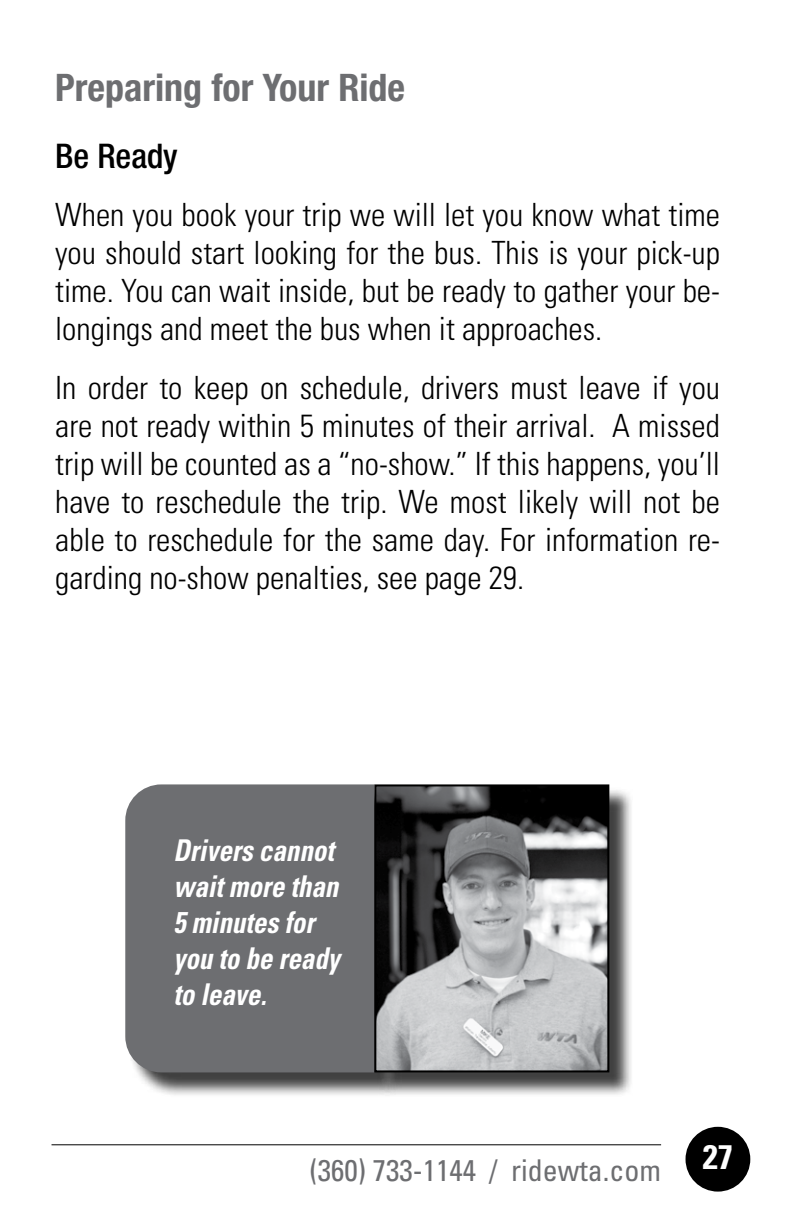
<style>
.page{position:relative;width:792px;height:1224px;background:#fff}
.page>*{position:absolute;margin:0;border:0;box-sizing:border-box;transform-origin:0 0}
.t1{font:700 condensed 38px "Helvetica Neue";color:#6d6e71}
.t2{font:500 condensed 34px "Helvetica Neue";color:#000}
.t3{font:700 condensed 34px "Univers LT Std";color:#fff}
.t4{font:300 condensed 32px/38px "Univers LT Std";color:#000;text-align:justify}
.t5{font:italic 700 condensed 30px/36px "Univers LT Std";color:#fff;scale:.9 1}
.t6{font:condensed 30px "Univers LT Std";color:#6d6e71}
</style>
<div class="page">
<div style="left:686px;top:1127px;width:64px;height:65px;background:#000;border-radius:50%"></div>
<hr style="left:52px;top:1144px;width:609px;height:1px;background:#000">
<div style="left:128px;top:787px;width:271px;height:311px;background:#000;opacity:.75"></div>
<div style="left:125px;top:784px;width:249px;height:288px;background:#6d6e71"></div>
<div style="left:377px;top:787px;width:257px;height:310px;background:#000;opacity:.75"></div>
<img style="left:377px;top:787px;width:229px;height:282px">
<div style="left:374px;top:784px;width:235px;height:288px;border:2px solid #000"></div>
<p class="t1" style="left:55px;top:64px;width:351px">Preparing for Your Ride</p>
<p class="t2" style="left:55px;top:135px;width:124px">Be Ready</p>
<p class="t4" style="left:55px;top:196px;width:666px">When you book your trip we will let you know what time you should start looking for the bus. This is your pick-up time. You can wait inside, but be ready to gather your be&shy;longings and meet the bus when it approaches.</p>
<p class="t4" style="left:55px;top:369px;width:666px">In order to keep on schedule, drivers must leave if you are not ready within 5 minutes of their arrival. A missed trip will be counted as a “no-show.” If this happens, you’ll have to reschedule the trip. We most likely will not be able to reschedule for the same day. For information re&shy;garding no-show penalties, see page 29.</p>
<p class="t5" style="left:173px;top:832px;width:186px">Drivers cannot wait more than<br>5 minutes for you to be ready to leave.</p>
<p class="t6" style="left:310px;top:1151px;width:353px">(360) 733-1144 / ridewta.com</p>
<p class="t3" style="left:703px;top:1136px;width:32px">27</p>
</div>
